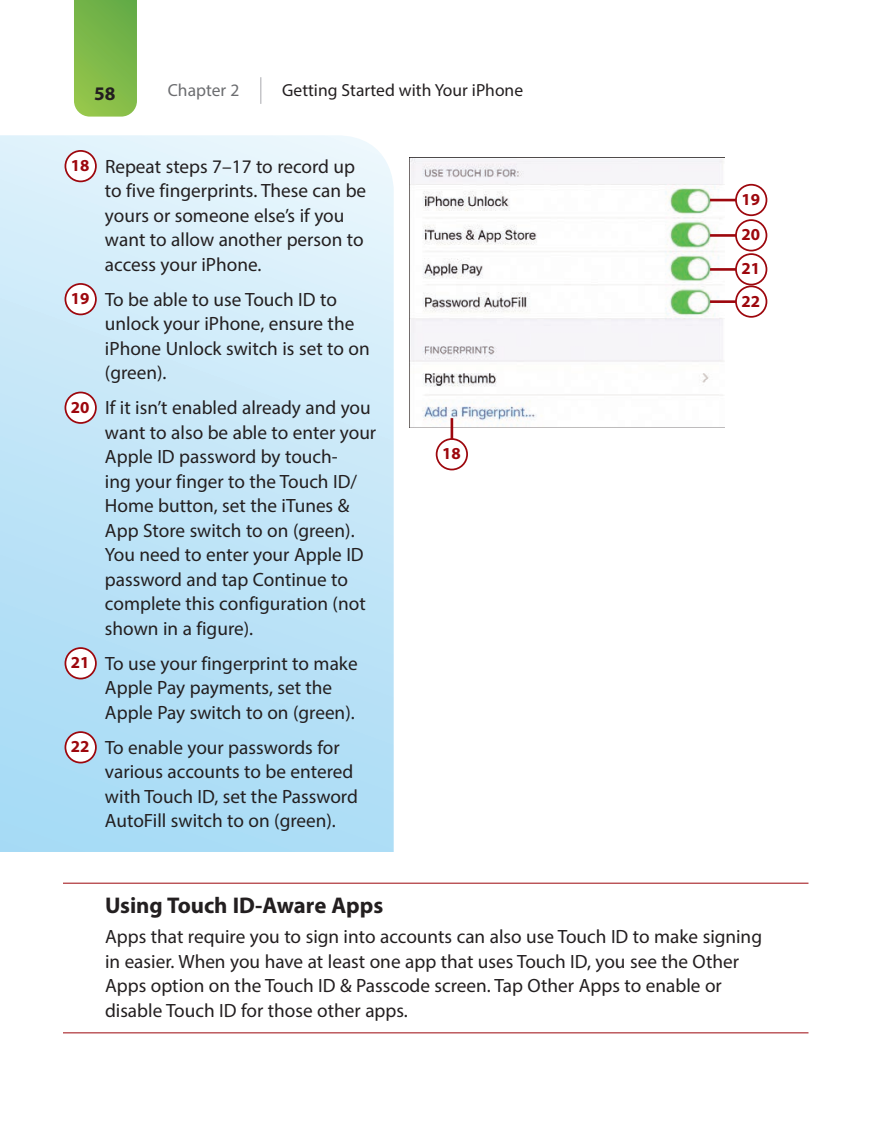
<style>
.page{position:relative;width:882px;height:1147px;background:#fff}
.page>*{position:absolute;margin:0;border:0;box-sizing:border-box;transform-origin:0 0}
.t1{font:700 22.75px "Myriad Pro";color:#231f20}
.t2{font:19.25px/24.5px "Myriad Pro";color:#231f20}
.t3{font:700 19.25px "Myriad Pro";color:#231f20}
.t4{font:17.5px "Myriad Pro";color:#231f20}
.t5{font:17.5px "Myriad Pro";color:#6c6d70}
.t6{font:700 16.8px/34.6px "Myriad Pro";color:#9d070d;text-align:justify}
.s1{font-weight:700;font-size:16.8px;color:#9d070d}
</style>
<div class="page">
<svg style="left:0;top:135px;width:394px;height:716px;background:#c4e6f8"></svg>
<svg style="left:74px;top:0;width:63px;height:117px;background:#7fb94c"></svg>
<svg style="left:260px;top:77px;width:1px;height:27px"></svg>
<div style="left:65px;top:151px;width:31px;height:30px;background:#fff;border-radius:50%"></div>
<div style="left:65px;top:150px;width:32px;height:32px;border:2px solid #9d070d;border-radius:50%"></div>
<div style="left:65px;top:284px;width:31px;height:30px;background:#fff;border-radius:50%"></div>
<div style="left:65px;top:283px;width:32px;height:32px;border:2px solid #9d070d;border-radius:50%"></div>
<div style="left:65px;top:392px;width:31px;height:31px;background:#fff;border-radius:50%"></div>
<div style="left:65px;top:391px;width:32px;height:33px;border:2px solid #9d070d;border-radius:50%"></div>
<div style="left:65px;top:648px;width:31px;height:30px;background:#fff;border-radius:50%"></div>
<div style="left:65px;top:647px;width:32px;height:32px;border:2px solid #9d070d;border-radius:50%"></div>
<div style="left:65px;top:732px;width:31px;height:30px;background:#fff;border-radius:50%"></div>
<div style="left:65px;top:731px;width:32px;height:32px;border:2px solid #9d070d;border-radius:50%"></div>
<img style="left:410px;top:158px;width:314px;height:269px">
<hr style="left:710px;top:199px;width:32px;height:2px;background:#9d070d">
<div style="left:736px;top:185px;width:30px;height:30px;background:#fff;border-radius:50%"></div>
<div style="left:735px;top:184px;width:32px;height:32px;border:2px solid #9d070d;border-radius:50%"></div>
<hr style="left:710px;top:234px;width:32px;height:3px;background:#9d070d">
<div style="left:736px;top:220px;width:30px;height:31px;background:#fff;border-radius:50%"></div>
<div style="left:735px;top:219px;width:32px;height:32px;border:2px solid #9d070d;border-radius:50%"></div>
<hr style="left:710px;top:268px;width:32px;height:3px;background:#9d070d">
<div style="left:736px;top:254px;width:30px;height:30px;background:#fff;border-radius:50%"></div>
<div style="left:735px;top:253px;width:32px;height:32px;border:2px solid #9d070d;border-radius:50%"></div>
<hr style="left:451px;top:418px;width:2px;height:42px;background:#9d070d">
<div style="left:437px;top:439px;width:30px;height:30px;background:#fff;border-radius:50%"></div>
<div style="left:436px;top:438px;width:32px;height:32px;border:2px solid #9d070d;border-radius:50%"></div>
<hr style="left:710px;top:300px;width:32px;height:3px;background:#9d070d">
<div style="left:736px;top:286px;width:30px;height:31px;background:#fff;border-radius:50%"></div>
<div style="left:735px;top:285px;width:32px;height:33px;border:2px solid #9d070d;border-radius:50%"></div>
<hr style="left:63px;top:882px;width:745px;height:1px;background:#9d070d">
<hr style="left:63px;top:1032px;width:745px;height:1px;background:#9d070d">
<p class="t3" style="left:94px;top:86px;width:23px">58</p>
<p class="t5" style="left:168px;top:84px;width:73px">Chapter 2</p>
<p class="t4" style="left:282px;top:84px;width:242px">Getting Started with Your iPhone</p>
<p class="t2" style="left:105px;top:155px;width:263px;text-indent:-34px"><span class="s1">18</span> Repeat steps 7–17 to record up to five fingerprints. These can be yours or someone else’s if you want to allow another person to access your iPhone.</p>
<p class="t2" style="left:105px;top:288px;width:266px;text-indent:-34px"><span class="s1">19</span> To be able to use Touch ID to unlock your iPhone, ensure the iPhone Unlock switch is set to on (green).</p>
<p class="t2" style="left:105px;top:397px;width:273px;text-indent:-34px"><span class="s1">20</span> If it isn’t enabled already and you want to also be able to enter your<br>Apple ID password by touch-<br>ing your finger to the Touch ID/<br>Home button, set the iTunes &amp;<br>App Store switch to on (green).<br>You need to enter your Apple ID password and tap Continue to complete this configuration (not shown in a figure).</p>
<p class="t2" style="left:105px;top:652px;width:254px;text-indent:-34px"><span class="s1">21</span> To use your fingerprint to make<br>Apple Pay payments, set the<br>Apple Pay switch to on (green).</p>
<p class="t2" style="left:105px;top:736px;width:254px;text-indent:-34px"><span class="s1">22</span> To enable your passwords for various accounts to be entered with Touch ID, set the Password<br>AutoFill switch to on (green).</p>
<p class="t6" style="left:442px;top:438px;width:20px">18</p>
<p class="t6" style="left:742px;top:183px;width:20px">19<br>20<br>21</p>
<p class="t6" style="left:742px;top:285px;width:20px">22</p>
<p class="t1" style="left:105px;top:897px;width:280px">Using Touch ID-Aware Apps</p>
<p class="t2" style="left:105px;top:926px;width:659px">Apps that require you to sign into accounts can also use Touch ID to make signing in easier. When you have at least one app that uses Touch ID, you see the Other Apps option on the Touch ID &amp; Passcode screen. Tap Other Apps to enable or disable Touch ID for those other apps.</p>
</div>
